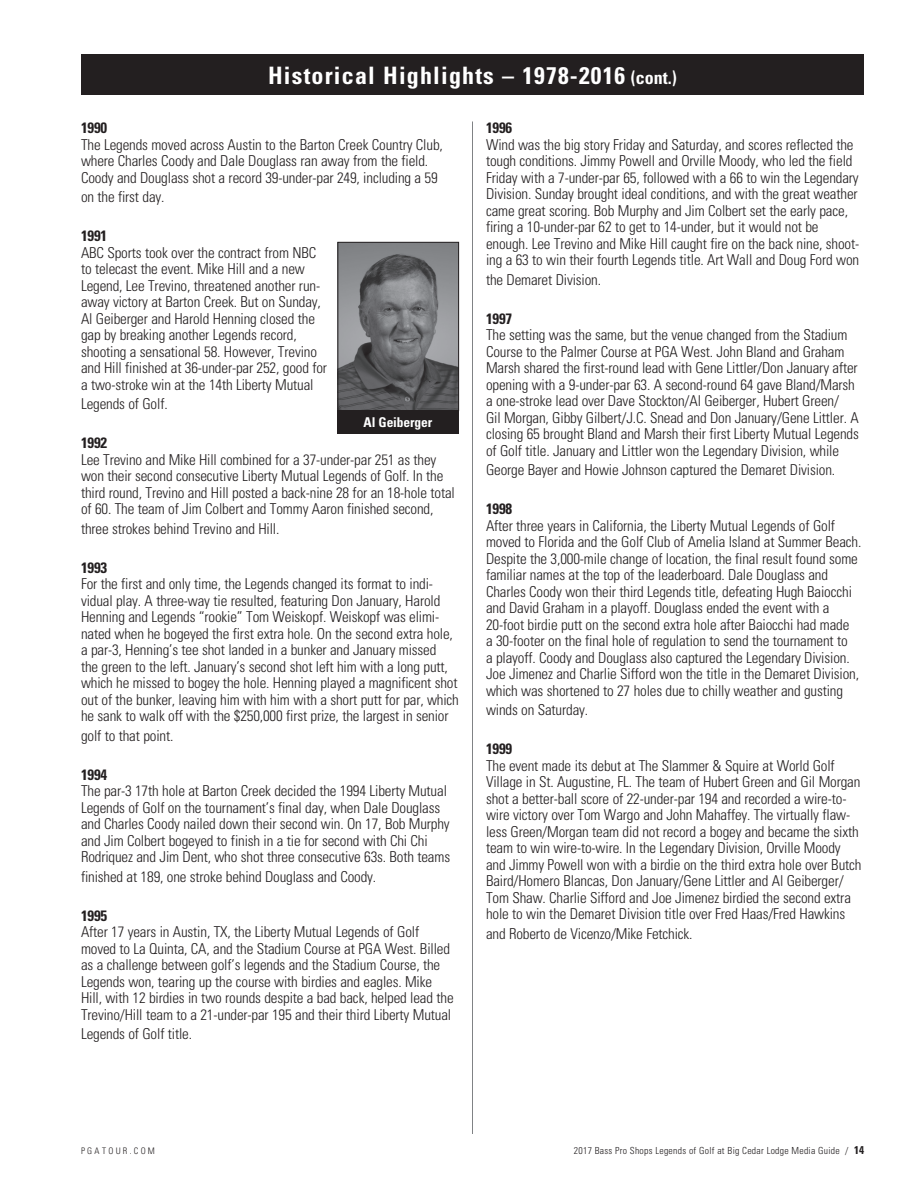
<style>
.page{position:relative;width:918px;height:1188px;background:#fff}
.page>*{position:absolute;margin:0;border:0;box-sizing:border-box;transform-origin:0 0}
.t1{font:700 condensed 24px "Univers";letter-spacing:.05em;color:#fff}
.t2{font:300 condensed 15px/16.5px "Univers";letter-spacing:-.01em;color:#231f20}
.t3{font:700 condensed 15px "Univers";letter-spacing:-.01em;color:#231f20}
.t4{font:700 condensed 13.5px "Univers";letter-spacing:-.01em;color:#fff}
.t5{font:300 condensed 9.75px "Univers";letter-spacing:.025em;color:#231f20}
.t6{font:300 condensed 9px "Univers";letter-spacing:.25em;color:#231f20}
.s1{font-size:18px}
.s2{font-weight:700;font-size:11.25px}
</style>
<div class="page">
<div style="left:81px;top:54px;width:783px;height:40px;background:#231f20"></div>
<hr style="left:472px;top:122px;width:1px;height:1012px;background:#808285">
<img style="left:340px;top:244px;width:117px;height:165px">
<div style="left:338px;top:242px;width:121px;height:169px;border:1px solid #231f20"></div>
<div style="left:338px;top:410px;width:121px;height:24px;background:#231f20"></div>
<h1 class="t1" style="left:268px;top:61px;width:410px">Historical Highlights – 1978-2016 <span class="s1">(cont.)</span></h1>
<p class="t3" style="left:81px;top:119px;width:28px">1990</p>
<p class="t2" style="left:81px;top:136px;width:363px">The Legends moved across Austin to the Barton Creek Country Club, where Charles Coody and Dale Douglass ran away from the field.<br>Coody and Douglass shot a record 39-under-par 249, including a 59</p>
<p class="t2" style="left:81px;top:189px;width:85px">on the first day.</p>
<p class="t3" style="left:81px;top:227px;width:28px">1991</p>
<p class="t2" style="left:81px;top:244px;width:248px">ABC Sports took over the contract from NBC to telecast the event. Mike Hill and a new Legend, Lee Trevino, threatened another run&shy;away victory at Barton Creek. But on Sunday, Al Geiberger and Harold Henning closed the gap by breaking another Legends record, shooting a sensational 58. However, Trevino and Hill finished at 36-under-par 252, good for a two-stroke win at the 14th Liberty Mutual</p>
<p class="t2" style="left:81px;top:396px;width:88px">Legends of Golf.</p>
<p class="t3" style="left:81px;top:434px;width:28px">1992</p>
<p class="t2" style="left:81px;top:451px;width:375px">Lee Trevino and Mike Hill combined for a 37-under-par 251 as they won their second consecutive Liberty Mutual Legends of Golf. In the third round, Trevino and Hill posted a back-nine 28 for an 18-hole total of 60. The team of Jim Colbert and Tommy Aaron finished second,</p>
<p class="t2" style="left:81px;top:520px;width:200px">three strokes behind Trevino and Hill.</p>
<p class="t3" style="left:81px;top:558px;width:28px">1993</p>
<p class="t2" style="left:81px;top:576px;width:379px">For the first and only time, the Legends changed its format to indi&shy;vidual play. A three-way tie resulted, featuring Don January, Harold Henning and Legends “rookie” Tom Weiskopf. Weiskopf was elimi&shy;nated when he bogeyed the first extra hole. On the second extra hole, a par-3, Henning’s tee shot landed in a bunker and January missed<br>the green to the left. January’s second shot left him with a long putt, which he missed to bogey the hole. Henning played a magnificent shot out of the bunker, leaving him with him with a short putt for par, which he sank to walk off with the $250,000 first prize, the largest in senior</p>
<p class="t2" style="left:81px;top:727px;width:94px">golf to that point.</p>
<p class="t3" style="left:81px;top:765px;width:28px">1994</p>
<p class="t2" style="left:81px;top:783px;width:371px">The par-3 17th hole at Barton Creek decided the 1994 Liberty Mutual Legends of Golf on the tournament’s final day, when Dale Douglass and Charles Coody nailed down their second win. On 17, Bob Murphy and Jim Colbert bogeyed to finish in a tie for second with Chi Chi Rodriquez and Jim Dent, who shot three consecutive 63s. Both teams</p>
<p class="t2" style="left:81px;top:868px;width:297px">finished at 189, one stroke behind Douglass and Coody.</p>
<p class="t3" style="left:81px;top:906px;width:28px">1995</p>
<p class="t2" style="left:81px;top:924px;width:374px">After 17 years in Austin, TX, the Liberty Mutual Legends of Golf moved to La Quinta, CA, and the Stadium Course at PGA West. Billed as a challenge between golf’s legends and the Stadium Course, the Legends won, tearing up the course with birdies and eagles. Mike Hill, with 12 birdies in two rounds despite a bad back, helped lead the Trevino/Hill team to a 21-under-par 195 and their third Liberty Mutual</p>
<p class="t2" style="left:81px;top:1026px;width:113px">Legends of Golf title.</p>
<p class="t4" style="left:364px;top:414px;width:70px">Al Geiberger</p>
<p class="t3" style="left:486px;top:119px;width:28px">1996</p>
<p class="t2" style="left:486px;top:136px;width:375px">Wind was the big story Friday and Saturday, and scores reflected the tough conditions. Jimmy Powell and Orville Moody, who led the field Friday with a 7-under-par 65, followed with a 66 to win the Legendary Division. Sunday brought ideal conditions, and with the great weather came great scoring. Bob Murphy and Jim Colbert set the early pace, firing a 10-under-par 62 to get to 14-under, but it would not be enough. Lee Trevino and Mike Hill caught fire on the back nine, shoot&shy;ing a 63 to win their fourth Legends title. Art Wall and Doug Ford won</p>
<p class="t2" style="left:486px;top:271px;width:117px">the Demaret Division.</p>
<p class="t3" style="left:486px;top:309px;width:28px">1997</p>
<p class="t2" style="left:486px;top:327px;width:374px">The setting was the same, but the venue changed from the Stadium Course to the Palmer Course at PGA West. John Bland and Graham Marsh shared the first-round lead with Gene Littler/Don January after opening with a 9-under-par 63. A second-round 64 gave Bland/Marsh a one-stroke lead over Dave Stockton/Al Geiberger, Hubert Green/<br>Gil Morgan, Gibby Gilbert/J.C. Snead and Don January/Gene Littler. A closing 65 brought Bland and Marsh their first Liberty Mutual Legends of Golf title. January and Littler won the Legendary Division, while</p>
<p class="t2" style="left:486px;top:462px;width:351px">George Bayer and Howie Johnson captured the Demaret Division.</p>
<p class="t3" style="left:486px;top:500px;width:28px">1998</p>
<p class="t2" style="left:486px;top:517px;width:377px">After three years in California, the Liberty Mutual Legends of Golf moved to Florida and the Golf Club of Amelia Island at Summer Beach.<br>Despite the 3,000-mile change of location, the final result found some familiar names at the top of the leaderboard. Dale Douglass and Charles Coody won their third Legends title, defeating Hugh Baiocchi and David Graham in a playoff. Douglass ended the event with a 20-foot birdie putt on the second extra hole after Baiocchi had made<br>a 30-footer on the final hole of regulation to send the tournament to<br>a playoff. Coody and Douglass also captured the Legendary Division.<br>Joe Jimenez and Charlie Sifford won the title in the Demaret Division, which was shortened to 27 holes due to chilly weather and gusting</p>
<p class="t2" style="left:486px;top:702px;width:104px">winds on Saturday.</p>
<p class="t3" style="left:486px;top:740px;width:28px">1999</p>
<p class="t2" style="left:486px;top:757px;width:377px">The event made its debut at The Slammer &amp; Squire at World Golf Village in St. Augustine, FL. The team of Hubert Green and Gil Morgan shot a better-ball score of 22-under-par 194 and recorded a wire-to&shy;wire victory over Tom Wargo and John Mahaffey. The virtually flaw&shy;less Green/Morgan team did not record a bogey and became the sixth team to win wire-to-wire. In the Legendary Division, Orville Moody and Jimmy Powell won with a birdie on the third extra hole over Butch Baird/Homero Blancas, Don January/Gene Littler and Al Geiberger/ Tom Shaw. Charlie Sifford and Joe Jimenez birdied the second extra hole to win the Demaret Division title over Fred Haas/Fred Hawkins</p>
<p class="t2" style="left:486px;top:925px;width:208px">and Roberto de Vicenzo/Mike Fetchick.</p>
<p class="t6" style="left:81px;top:1145px;width:75px">PGATOUR.COM</p>
<p class="t5" style="left:574px;top:1144px;width:292px">2017 Bass Pro Shops Legends of Golf at Big Cedar Lodge Media Guide / <span class="s2">14</span></p>
</div>
